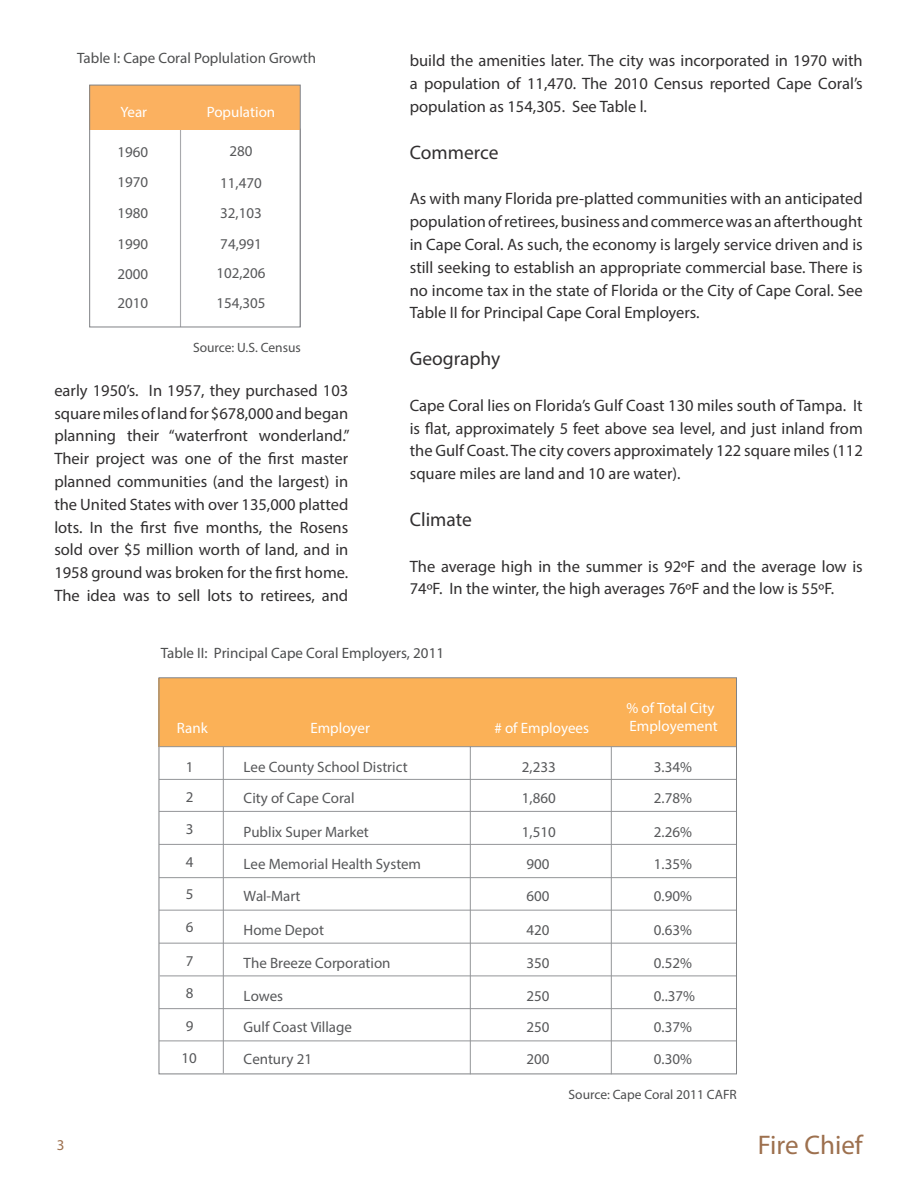
<style>
.page{position:relative;width:918px;height:1188px;background:#fff}
.page>*{position:absolute;margin:0;border:0;box-sizing:border-box;transform-origin:0 0}
.t1{font:27px "Myriad Pro";color:#9d704e}
.t2{font:19.5px "Myriad Pro";color:#312f30}
.t3{font:16.5px/22.8px "Myriad Pro";color:#312f30;text-align:justify}
.t4{font:15px/32.2px "Myriad Pro";color:#57585a}
.t5{font:15px "Myriad Pro";color:#4d4e4f}
.t6{font:15px "Myriad Pro";color:#fff}
.t7{font:15px "Myriad Pro";color:#9d704e}
.t8{font:13.5px "Myriad Pro";color:#4d4e4f}
</style>
<div class="page">
<hr style="left:180px;top:128px;width:1px;height:199px;background:#a8a9ad">
<div style="left:90px;top:85px;width:210px;height:44px;background:#fbb160"></div>
<div style="left:89px;top:85px;width:212px;height:242px;border:1px solid #808285"></div>
<hr style="left:159px;top:779px;width:578px;height:1px;background:#939598">
<hr style="left:159px;top:811px;width:578px;height:1px;background:#939598">
<hr style="left:159px;top:844px;width:578px;height:1px;background:#939598">
<hr style="left:159px;top:877px;width:578px;height:1px;background:#939598">
<hr style="left:159px;top:910px;width:578px;height:1px;background:#939598">
<hr style="left:159px;top:943px;width:578px;height:1px;background:#939598">
<hr style="left:160px;top:976px;width:577px;height:1px;background:#939598">
<hr style="left:159px;top:1008px;width:578px;height:1px;background:#939598">
<hr style="left:159px;top:1041px;width:578px;height:1px;background:#939598">
<div style="left:158px;top:678px;width:579px;height:69px;background:#fbb157"></div>
<hr style="left:159px;top:746px;width:577px;height:1px;background:#939598">
<hr style="left:470px;top:747px;width:1px;height:327px;background:#939598">
<hr style="left:611px;top:747px;width:1px;height:327px;background:#939598">
<hr style="left:223px;top:747px;width:1px;height:326px;background:#939598">
<p class="t5" style="left:77px;top:48px;width:240px">Table I: Cape Coral Poplulation Growth</p>
<p class="t6" style="left:121px;top:103px;width:28px">Year</p>
<p class="t4" style="left:118px;top:136px;width:32px;line-height:30.8px;text-align:justify">1960<br>1970<br>1980<br>1990</p>
<p class="t4" style="left:118px;top:257px;width:32px">2000</p>
<p class="t6" style="left:207px;top:103px;width:70px">Population</p>
<p class="t4" style="left:220px;top:134px;width:43px;text-align:center">280<br>11,470</p>
<p class="t4" style="left:220px;top:197px;width:43px">32,103</p>
<p class="t4" style="left:220px;top:227px;width:43px">74,991</p>
<p class="t4" style="left:216px;top:257px;width:51px">102,206</p>
<p class="t4" style="left:118px;top:287px;width:32px">2010</p>
<p class="t4" style="left:216px;top:286px;width:51px">154,305</p>
<p class="t8" style="left:193px;top:339px;width:109px">Source: U.S. Census</p>
<p class="t3" style="left:54px;top:379px;width:297px">early 1950’s. In 1957, they purchased 103 square miles of land for $678,000 and began planning their “waterfront wonderland.” Their project was one of the first master planned communities (and the largest) in the United States with over 135,000 platted lots. In the first five months, the Rosens sold over $5 million worth of land, and in 1958 ground was broken for the first home.<br>The idea was to sell lots to retirees, and</p>
<p class="t3" style="left:410px;top:49px;width:455px">build the amenities later. The city was incorporated in 1970 with a population of 11,470. The 2010 Census reported Cape Coral’s population as 154,305. See Table l.</p>
<p class="t2" style="left:410px;top:140px;width:90px">Commerce</p>
<p class="t3" style="left:410px;top:187px;width:454px">As with many Florida pre-platted communities with an anticipated population of retirees, business and commerce was an afterthought in Cape Coral. As such, the economy is largely service driven and is still seeking to establish an appropriate commercial base. There is no income tax in the state of Florida or the City of Cape Coral. See Table II for Principal Cape Coral Employers.</p>
<p class="t2" style="left:410px;top:347px;width:92px">Geography</p>
<p class="t3" style="left:410px;top:394px;width:455px">Cape Coral lies on Florida’s Gulf Coast 130 miles south of Tampa. It is flat, approximately 5 feet above sea level, and just inland from the Gulf Coast. The city covers approximately 122 square miles (112 square miles are land and 10 are water).</p>
<p class="t2" style="left:410px;top:507px;width:64px">Climate</p>
<p class="t3" style="left:410px;top:554px;width:455px">The average high in the summer is 92oF and the average low is<br>74oF. In the winter, the high averages 76oF and the low is 55oF.</p>
<p class="t5" style="left:161px;top:644px;width:285px">Table II: Principal Cape Coral Employers, 2011</p>
<p class="t6" style="left:626px;top:698px;width:90px">% of Total City</p>
<p class="t6" style="left:177px;top:719px;width:32px">Rank</p>
<p class="t6" style="left:630px;top:716px;width:90px">Employement</p>
<p class="t4" style="left:244px;top:751px;width:166px;line-height:31.5px">Lee County School District<br>City of Cape Coral</p>
<p class="t4" style="left:244px;top:816px;width:179px">Publix Super Market<br>Lee Memorial Health System<br>Wal-Mart</p>
<p class="t4" style="left:244px;top:914px;width:148px">Home Depot<br>The Breeze Corporation</p>
<p class="t4" style="left:244px;top:980px;width:110px;line-height:31.5px">Lowes<br>Gulf Coast Village</p>
<p class="t6" style="left:310px;top:719px;width:61px">Employer</p>
<p class="t6" style="left:494px;top:719px;width:96px"># of Employees</p>
<p class="t4" style="left:522px;top:751px;width:35px;line-height:31.5px">2,233<br>1,860</p>
<p class="t4" style="left:522px;top:816px;width:35px;text-align:center">1,510<br>900<br>600</p>
<p class="t4" style="left:526px;top:914px;width:25px">420<br>350</p>
<p class="t4" style="left:526px;top:980px;width:25px;line-height:31.5px">250<br>250</p>
<p class="t4" style="left:654px;top:751px;width:40px;line-height:31.5px">3.34%<br>2.78%</p>
<p class="t4" style="left:654px;top:816px;width:40px;text-align:justify">2.26% 1.35% 0.90%</p>
<p class="t4" style="left:654px;top:914px;width:40px">0.63%<br>0.52%</p>
<p class="t4" style="left:654px;top:980px;width:43px;line-height:31.5px">0..37%<br>0.37%</p>
<p class="t4" style="left:186px;top:752px;width:9px;line-height:30px">1<br>2</p>
<p class="t4" style="left:186px;top:812px;width:9px">3</p>
<p class="t4" style="left:186px;top:846px;width:9px;text-align:justify">4<br>5<br>6</p>
<p class="t4" style="left:186px;top:944px;width:9px">7<br>8</p>
<p class="t4" style="left:181px;top:1010px;width:17px;line-height:31.5px">9<br>10</p>
<p class="t4" style="left:244px;top:1043px;width:70px">Century 21</p>
<p class="t4" style="left:526px;top:1043px;width:25px">200</p>
<p class="t4" style="left:654px;top:1043px;width:40px">0.30%</p>
<p class="t7" style="left:57px;top:1136px;width:9px">3</p>
<p class="t8" style="left:569px;top:1086px;width:170px">Source: Cape Coral 2011 CAFR</p>
<h1 class="t1" style="left:758px;top:1129px;width:106px">Fire Chief</h1>
</div>
